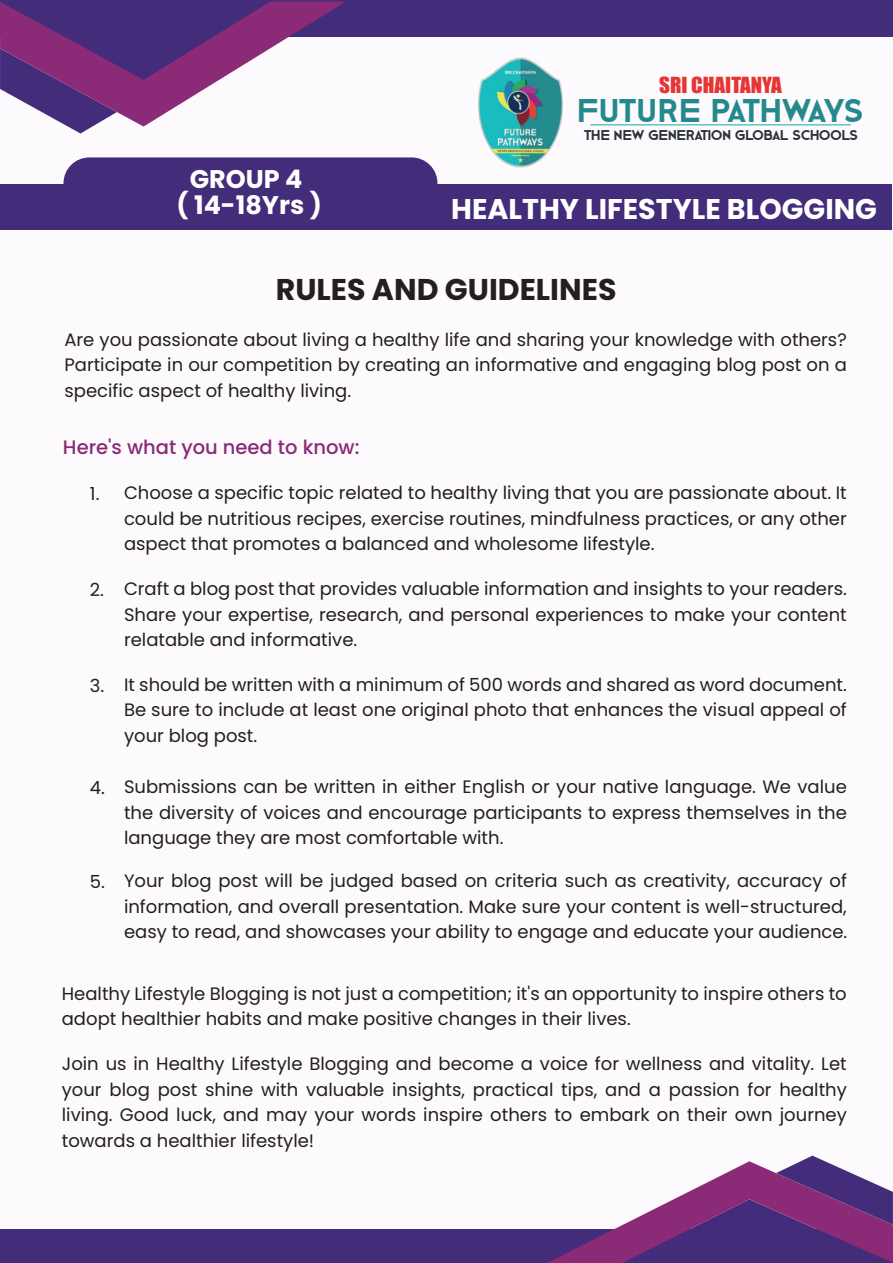
<style>
.page{position:relative;width:893px;height:1263px;background:#fff}
.page>*{position:absolute;margin:0;border:0;box-sizing:border-box;transform-origin:0 0}
.t1{font:34.2px "Ge Body";letter-spacing:-.03em;color:#24898c}
.t2{font:700 30px "Poppins";color:#231f20}
.t3{font:700 28.5px "Poppins";color:#fff}
.t4{font:700 25.5px/26.7px "Poppins";color:#fff;text-align:center}
.t5{font:20.4px "Impact";color:#e73535}
.t6{font:500 19.5px "Poppins";color:#8b2a76}
.t7{font:18px/25.5px "Poppins";color:#231f20;text-align:justify}
.t8{font:14.85px "Ge Body";letter-spacing:-.015em;color:#2a3337}
</style>
<div class="page">
<div style="left:0;top:4px;width:893px;height:1251px;background:#fcfafc"></div>
<div style="left:0;top:0;width:893px;height:37px;background:#432c7a"></div>
<svg style="left:0;top:2px;width:345px;height:132px"></svg>
<hr style="left:590px;top:124px;width:261px;height:1px;background:#15ab9e">
<img style="left:478px;top:57px;width:85px;height:111px">
<div style="left:0;top:1229px;width:892px;height:34px;background:#432c7a"></div>
<svg style="left:547px;top:1155px;width:346px;height:108px"></svg>
<div style="left:63px;top:157px;width:374px;height:52px;background:#432c7a;border-radius:26px"></div>
<div style="left:0;top:185px;width:892px;height:45px;background:#432c7a"></div>
<h3 class="t4" style="left:176px;top:166px;width:147px">GROUP 4<br>( 14-18Yrs )</h3>
<p class="t5" style="left:659px;top:69px;width:124px">SRI CHAITANYA</p>
<h1 class="t1" style="left:577px;top:90px;width:287px">FUTURE PATHWAYS</h1>
<p class="t8" style="left:583px;top:126px;width:276px">THE NEW GENERATION GLOBAL SCHOOLS</p>
<h3 class="t3" style="left:451px;top:192px;width:427px">HEALTHY LIFESTYLE BLOGGING</h3>
<h2 class="t2" style="left:276px;top:272px;width:342px">RULES AND GUIDELINES</h2>
<p class="t7" style="left:64px;top:327px;width:784px">Are you passionate about living a healthy life and sharing your knowledge with others?<br>Participate in our competition by creating an informative and engaging blog post on a specific aspect of healthy living.</p>
<p class="t6" style="left:63px;top:436px;width:298px">Here's what you need to know:</p>
<p class="t7" style="left:90px;top:481px;width:11px">1.</p>
<p class="t7" style="left:124px;top:480px;width:724px">Choose a specific topic related to healthy living that you are passionate about. It could be nutritious recipes, exercise routines, mindfulness practices, or any other aspect that promotes a balanced and wholesome lifestyle.</p>
<p class="t7" style="left:124px;top:576px;width:724px;text-indent:-34px">2. Craft a blog post that provides valuable information and insights to your readers.<br>Share your expertise, research, and personal experiences to make your content relatable and informative.</p>
<p class="t7" style="left:124px;top:672px;width:724px;text-indent:-34px">3. It should be written with a minimum of 500 words and shared as word document.<br>Be sure to include at least one original photo that enhances the visual appeal of your blog post.</p>
<p class="t7" style="left:124px;top:774px;width:724px;text-indent:-34px">4. Submissions can be written in either English or your native language. We value the diversity of voices and encourage participants to express themselves in the language they are most comfortable with.</p>
<p class="t7" style="left:124px;top:868px;width:725px;text-indent:-34px">5. Your blog post will be judged based on criteria such as creativity, accuracy of information, and overall presentation. Make sure your content is well-structured, easy to read, and showcases your ability to engage and educate your audience.</p>
<p class="t7" style="left:62px;top:981px;width:786px">Healthy Lifestyle Blogging is not just a competition; it's an opportunity to inspire others to adopt healthier habits and make positive changes in their lives.</p>
<p class="t7" style="left:62px;top:1051px;width:787px">Join us in Healthy Lifestyle Blogging and become a voice for wellness and vitality. Let your blog post shine with valuable insights, practical tips, and a passion for healthy living. Good luck, and may your words inspire others to embark on their own journey towards a healthier lifestyle!</p>
</div>
